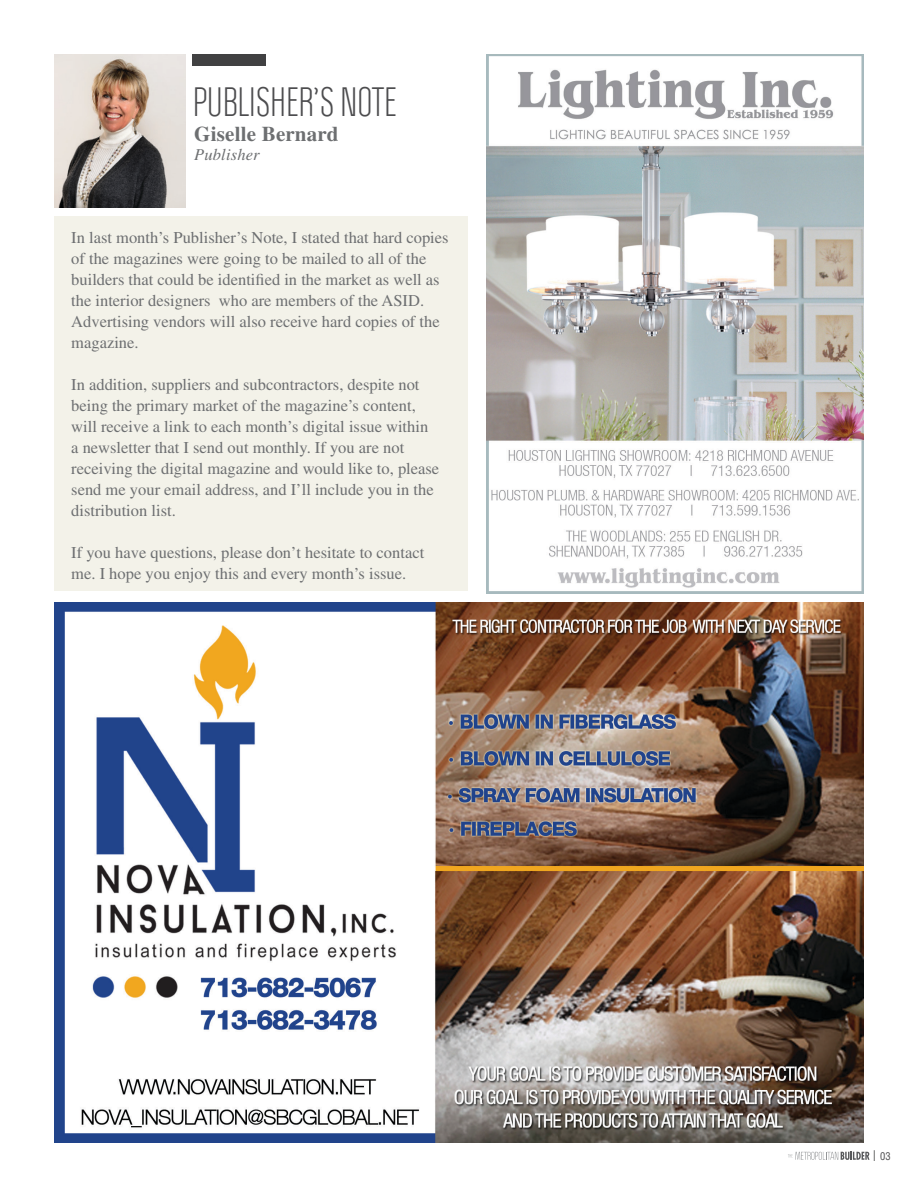
<style>
.page{position:relative;width:918px;height:1188px;background:#fff}
.page>*{position:absolute;margin:0;border:0;box-sizing:border-box;transform-origin:0 0}
.t1{font:36px "Politica";color:#4d4d4f}
.t2{font:700 21px "Times";letter-spacing:.01em;color:#6d6f71}
.t3{font:16.5px/21px "Times";color:#6d6f71}
.t4{font:italic 16.5px "Times";letter-spacing:.01em;color:#6d6f71}
.t5{font:condensed 10.5px "Helvetica";color:#4d4d4f}
</style>
<div class="page">
<svg style="left:788px;top:1150px;width:87px;height:11px"></svg>
<div style="left:54px;top:216px;width:414px;height:375px;background:#f3f2e9"></div>
<div style="left:193px;top:54px;width:73px;height:11px;background:#414142"></div>
<img style="left:54px;top:603px;width:810px;height:540px">
<img style="left:54px;top:54px;width:132px;height:153px">
<img style="left:486px;top:54px;width:378px;height:540px">
<h1 class="t1" style="left:193px;top:79px;width:205px">PUBLISHER’S NOTE</h1>
<p class="t2" style="left:194px;top:121px;width:146px">Giselle Bernard</p>
<p class="t4" style="left:194px;top:146px;width:67px">Publisher</p>
<p class="t3" style="left:71px;top:227px;width:379px">In last month’s Publisher’s Note, I stated that hard copies of the magazines were going to be mailed to all of the builders that could be identified in the market as well as the interior designers who are members of the ASID.<br>Advertising vendors will also receive hard copies of the magazine.</p>
<p class="t3" style="left:71px;top:374px;width:369px">In addition, suppliers and subcontractors, despite not being the primary market of the magazine’s content, will receive a link to each month’s digital issue within a newsletter that I send out monthly. If you are not receiving the digital magazine and would like to, please send me your email address, and I’ll include you in the distribution list.</p>
<p class="t3" style="left:71px;top:542px;width:355px">If you have questions, please don’t hesitate to contact me. I hope you enjoy this and every month’s issue.</p>
<p class="t5" style="left:880px;top:1149px;width:12px">03</p>
</div>
